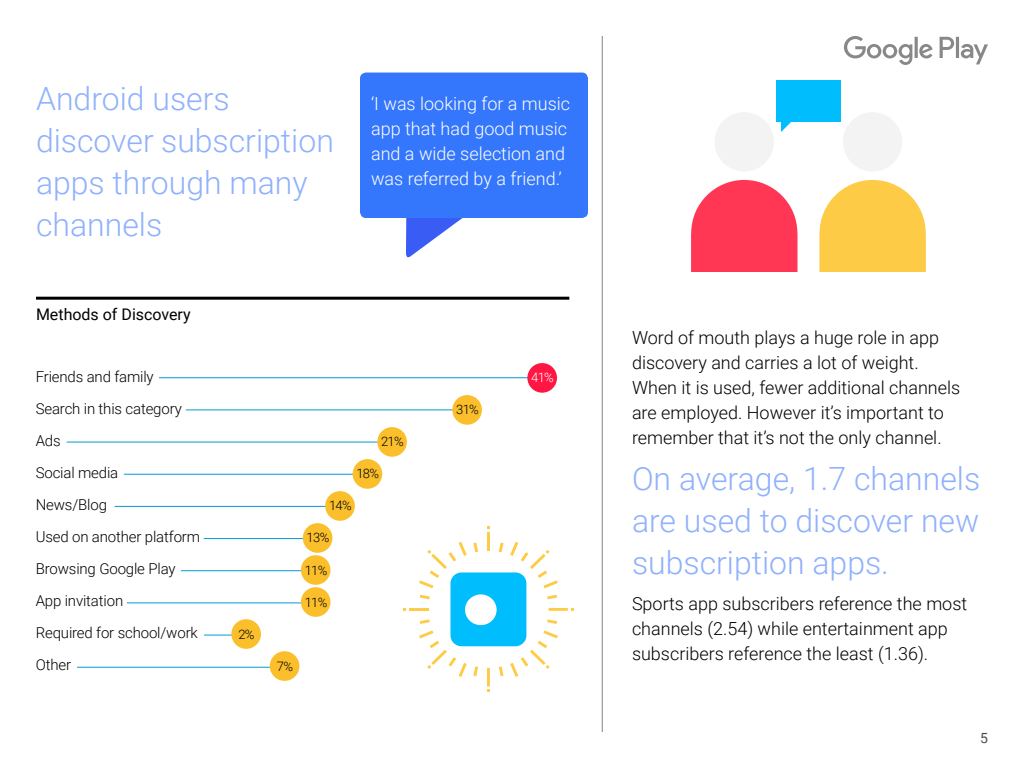
<style>
.page{position:relative;width:1024px;height:768px;background:#fff}
.page>*{position:absolute;margin:0;border:0;box-sizing:border-box;transform-origin:0 0}
.t1{font:300 32px/42px "Roboto";color:#90b1fd}
.t2{font:300 18px/25px "Roboto";color:#000}
.t3{font:300 18px/25px "Roboto";color:#fff}
.t4{font:16px "Roboto";color:#000}
.t5{font:300 15px/32px "Roboto";letter-spacing:-.01em;color:#000}
.t6{font:14px "Roboto";color:#524b48}
.t7{font:300 13px "Roboto";letter-spacing:-.05em;color:#000}
.t8{font:300 13px "Roboto";color:#fff}
</style>
<div class="page">
<svg style="left:844px;top:36px;width:144px;height:29px"></svg>
<hr style="left:602px;top:36px;width:1px;height:696px;background:#88817e">
<hr style="left:36px;top:297px;width:533px;height:3px;background:#000">
<hr style="left:159px;top:377px;width:394px;height:1px;background:#0799d3">
<hr style="left:186px;top:409px;width:290px;height:1px;background:#0799d3">
<hr style="left:67px;top:442px;width:334px;height:1px;background:#0799d3">
<hr style="left:124px;top:474px;width:251px;height:1px;background:#0799d3">
<hr style="left:115px;top:506px;width:233px;height:1px;background:#0799d3">
<hr style="left:204px;top:538px;width:117px;height:1px;background:#0799d3">
<hr style="left:181px;top:570px;width:139px;height:1px;background:#0799d3">
<hr style="left:127px;top:602px;width:193px;height:1px;background:#0799d3">
<hr style="left:204px;top:635px;width:47px;height:1px;background:#0799d3">
<hr style="left:77px;top:667px;width:209px;height:1px;background:#0799d3">
<div style="left:527px;top:363px;width:30px;height:30px;background:#ff1643;border-radius:50%"></div>
<div style="left:452px;top:395px;width:30px;height:30px;background:#fbbf2c;border-radius:50%"></div>
<div style="left:377px;top:427px;width:30px;height:30px;background:#fbbf2c;border-radius:50%"></div>
<div style="left:353px;top:459px;width:29px;height:30px;background:#fbbf2c;border-radius:50%"></div>
<div style="left:325px;top:491px;width:30px;height:30px;background:#fbbf2c;border-radius:50%"></div>
<div style="left:303px;top:523px;width:29px;height:30px;background:#fbbf2c;border-radius:50%"></div>
<div style="left:301px;top:555px;width:30px;height:30px;background:#fbbf2c;border-radius:50%"></div>
<div style="left:301px;top:587px;width:30px;height:30px;background:#fbbf2c;border-radius:50%"></div>
<div style="left:231px;top:619px;width:30px;height:30px;background:#fbbf2c;border-radius:50%"></div>
<div style="left:270px;top:651px;width:29px;height:30px;background:#fbbf2c;border-radius:50%"></div>
<div style="left:715px;top:112px;width:59px;height:59px;background:#f3f3f3;border-radius:50%"></div>
<svg style="left:691px;top:180px;width:107px;height:92px;background:#ff506a"></svg>
<div style="left:843px;top:112px;width:59px;height:59px;background:#f3f3f3;border-radius:50%"></div>
<svg style="left:819px;top:180px;width:107px;height:92px;background:#fdd15d"></svg>
<div style="left:776px;top:80px;width:64px;height:42px;background:#00bdfd"></div>
<svg style="left:781px;top:122px;width:10px;height:10px"></svg>
<div style="left:451px;top:572px;width:75px;height:74px;background:#00bdfd;border-radius:11px"></div>
<div style="left:465px;top:594px;width:32px;height:31px;background:#fff;border-radius:50%"></div>
<hr style="left:487px;top:532px;width:3px;height:19px;background:#fdcb45">
<hr style="left:409px;top:608px;width:19px;height:3px;background:#fdcb45">
<hr style="left:487px;top:668px;width:3px;height:19px;background:#fdcb45">
<hr style="left:549px;top:608px;width:19px;height:3px;background:#fdcb45">
<svg style="left:473px;top:543px;width:5px;height:9px"></svg>
<svg style="left:420px;top:595px;width:10px;height:4px"></svg>
<svg style="left:420px;top:619px;width:10px;height:5px"></svg>
<svg style="left:473px;top:666px;width:5px;height:10px"></svg>
<svg style="left:499px;top:666px;width:4px;height:10px"></svg>
<svg style="left:547px;top:619px;width:10px;height:5px"></svg>
<svg style="left:547px;top:595px;width:10px;height:4px"></svg>
<svg style="left:499px;top:543px;width:4px;height:9px"></svg>
<svg style="left:419px;top:542px;width:48px;height:46px"></svg>
<svg style="left:419px;top:630px;width:48px;height:47px"></svg>
<svg style="left:510px;top:630px;width:48px;height:47px"></svg>
<svg style="left:510px;top:542px;width:48px;height:46px"></svg>
<svg style="left:406px;top:218px;width:57px;height:40px"></svg>
<div style="left:360px;top:73px;width:228px;height:145px;background:#3577fc;border-radius:6px"></div>
<h1 class="t1" style="left:36px;top:77px;width:299px">Android users discover subscription apps through many channels</h1>
<p class="t4" style="left:36px;top:303px;width:156px">Methods of Discovery</p>
<p class="t3" style="left:371px;top:91px;width:201px">‘I was looking for a music app that had good music and a wide selection and was referred by a friend.’</p>
<p class="t5" style="left:36px;top:360px;width:166px">Friends and family<br>Search in this category<br>Ads<br>Social media<br>News/Blog<br>Used on another platform<br>Browsing Google Play<br>App invitation<br>Required for school/work<br>Other</p>
<p class="t8" style="left:531px;top:369px;width:24px">41%</p>
<p class="t7" style="left:456px;top:401px;width:24px">31%</p>
<p class="t7" style="left:381px;top:433px;width:24px">21%</p>
<p class="t7" style="left:356px;top:465px;width:24px">18%</p>
<p class="t7" style="left:329px;top:497px;width:24px">14%</p>
<p class="t7" style="left:307px;top:529px;width:24px">13%</p>
<p class="t7" style="left:305px;top:561px;width:24px">11%</p>
<p class="t7" style="left:305px;top:593px;width:24px">11%</p>
<p class="t7" style="left:238px;top:625px;width:18px">2%</p>
<p class="t7" style="left:277px;top:657px;width:18px">7%</p>
<p class="t2" style="left:632px;top:324px;width:330px">Word of mouth plays a huge role in app discovery and carries a lot of weight.<br>When it is used, fewer additional channels are employed. However it’s important to remember that it’s not the only channel.</p>
<h1 class="t1" style="left:632px;top:456px;width:350px;text-align:justify">On average, 1.7 channels are used to discover new subscription apps.</h1>
<p class="t2" style="left:632px;top:590px;width:337px">Sports app subscribers reference the most channels (2.54) while entertainment app subscribers reference the least (1.36).</p>
<p class="t6" style="left:980px;top:728px;width:9px">5</p>
</div>
